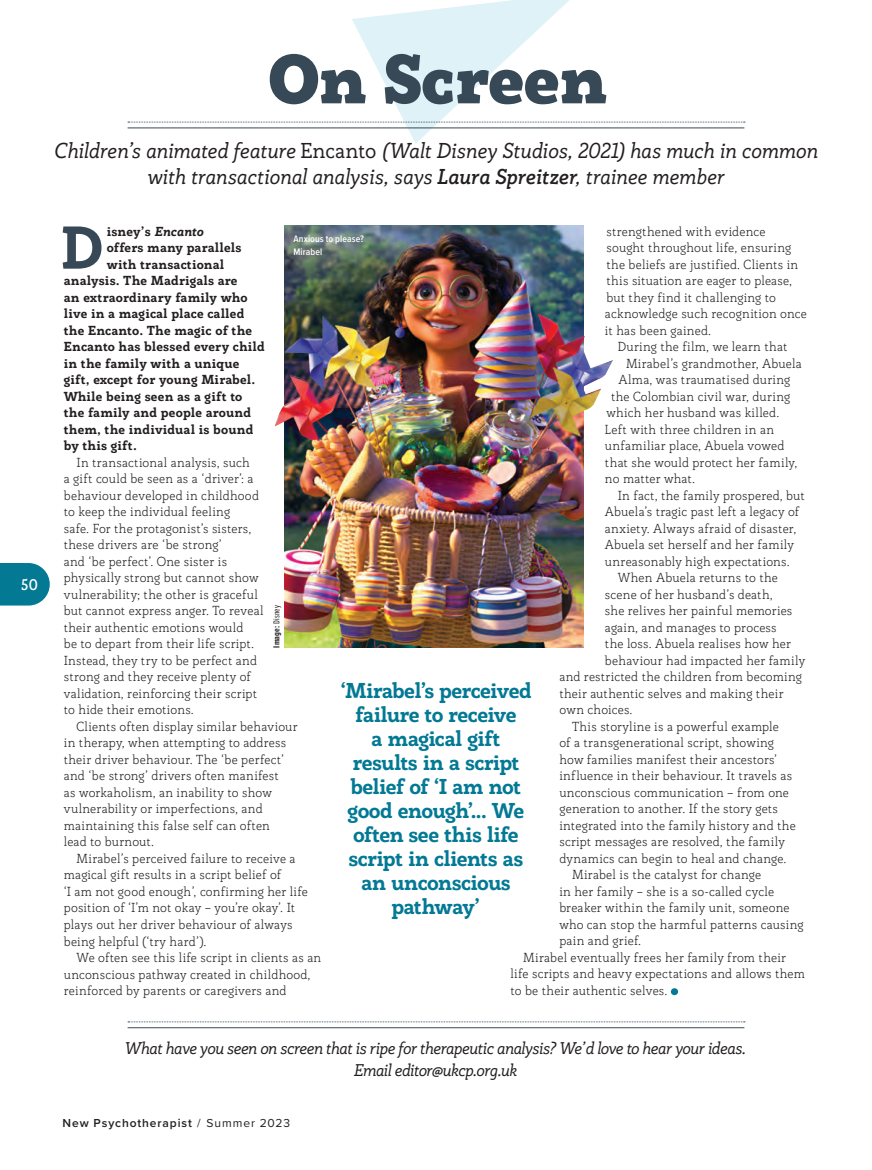
<style>
.page{position:relative;width:872px;height:1170px;background:#fff}
.page>*{position:absolute;margin:0;border:0;box-sizing:border-box;transform-origin:0 0}
.t1{font:900 67.5px "Rogliano";letter-spacing:-.03em;color:#374956}
.t2{font:800 58.8px "Rogliano";color:#374956}
.t3{font:800 21px/24px "Rogliano";letter-spacing:-.04em;color:#037994;text-align:center}
.t4{font:italic 21px/25.5px "Rogliano";letter-spacing:-.005em;color:#231f20;text-align:center}
.t5{font:italic 16.5px/22.5px "Rogliano";letter-spacing:-.03em;color:#231f20;text-align:center}
.t6{font:700 15px "Rogliano";color:#fff}
.t7{font:300 12.75px/16.5px "Rogliano";letter-spacing:.015em;color:#231f20}
.t8{font:800 12.75px "Rogliano";letter-spacing:.005em;color:#231f20}
.t9{font:600 12px "Proxima Nova";letter-spacing:.075em;color:#231f20}
.t10{font:600 9.75px/13.5px "Proxima Nova Cond";letter-spacing:.01em;color:#fff}
.t11{font:700 9px "Proxima Nova Ex Cn";letter-spacing:.025em;color:#231f20}
.s1{font-style:normal}
.s2{font-weight:700}
.s3{font-style:italic}
.s4{font-weight:400}
</style>
<div class="page">
<svg style="left:0;top:563px;width:50px;height:42px;background:#1a859d"></svg>
<img style="left:285px;top:225px;width:299px;height:422px">
<svg style="left:128px;top:0;width:617px;height:144px"></svg>
<hr style="left:128px;top:127px;width:616px;height:1px;background:#374956">
<svg style="left:128px;top:1021px;width:617px;height:1px"></svg>
<hr style="left:128px;top:1027px;width:616px;height:1px;background:#374956">
<img style="left:275px;top:314px;width:338px;height:127px">
<div style="left:671px;top:988px;width:7px;height:7px;background:#037994;border-radius:3px"></div>
<p class="t6" style="left:21px;top:574px;width:18px">50</p>
<h1 class="t1" style="left:268px;top:36px;width:341px">On Screen</h1>
<h3 class="t4" style="left:54px;top:138px;width:765px">Children’s animated feature <span class="s1">Encanto</span> (Walt Disney Studios, 2021) has much in common with transactional analysis, says <span class="s2">Laura Spreitzer</span>, trainee member</h3>
<p class="t7" style="left:606px;top:223px;width:161px">strengthened with evidence</p>
<p class="t7" style="left:606px;top:239px;width:186px">sought throughout life, ensuring</p>
<p class="t7" style="left:606px;top:256px;width:193px">the beliefs are justified. Clients in</p>
<p class="t7" style="left:606px;top:272px;width:187px">this situation are eager to please,</p>
<p class="t7" style="left:606px;top:289px;width:171px">but they find it challenging to</p>
<p class="t7" style="left:605px;top:305px;width:203px">acknowledge such recognition once</p>
<p class="t7" style="left:605px;top:322px;width:108px">it has been gained.</p>
<p class="t7" style="left:618px;top:338px;width:171px">During the film, we learn that</p>
<p class="t7" style="left:626px;top:355px;width:177px">Mirabel’s grandmother, Abuela</p>
<p class="t7" style="left:618px;top:371px;width:173px">Alma, was traumatised during</p>
<p class="t7" style="left:611px;top:388px;width:181px">the Colombian civil war, during</p>
<p class="t7" style="left:606px;top:404px;width:174px">which her husband was killed.</p>
<p class="t7" style="left:605px;top:421px;width:171px">Left with three children in an</p>
<p class="t7" style="left:605px;top:437px;width:181px">unfamiliar place, Abuela vowed</p>
<p class="t7" style="left:605px;top:454px;width:194px">that she would protect her family,</p>
<p class="t7" style="left:605px;top:470px;width:92px">no matter what.</p>
<p class="t7" style="left:618px;top:486px;width:189px">In fact, the family prospered, but</p>
<p class="t7" style="left:605px;top:503px;width:196px">Abuela’s tragic past left a legacy of</p>
<p class="t7" style="left:605px;top:519px;width:193px">anxiety. Always afraid of disaster,</p>
<p class="t7" style="left:605px;top:536px;width:190px">Abuela set herself and her family</p>
<p class="t7" style="left:605px;top:552px;width:186px">unreasonably high expectations.</p>
<p class="t7" style="left:618px;top:569px;width:162px">When Abuela returns to the</p>
<p class="t7" style="left:605px;top:585px;width:169px">scene of her husband’s death,</p>
<p class="t7" style="left:605px;top:602px;width:189px">she relives her painful memories</p>
<p class="t7" style="left:605px;top:618px;width:173px">again, and manages to process</p>
<p class="t7" style="left:605px;top:635px;width:187px">the loss. Abuela realises how her</p>
<p class="t7" style="left:605px;top:651px;width:202px">behaviour had impacted her family</p>
<p class="t7" style="left:559px;top:668px;width:244px">and restricted the children from becoming</p>
<p class="t7" style="left:559px;top:684px;width:226px">their authentic selves and making their</p>
<p class="t7" style="left:559px;top:701px;width:75px">own choices.</p>
<p class="t7" style="left:572px;top:717px;width:208px">This storyline is a powerful example</p>
<p class="t7" style="left:559px;top:734px;width:216px">of a transgenerational script, showing</p>
<p class="t7" style="left:559px;top:750px;width:219px">how families manifest their ancestors’</p>
<p class="t7" style="left:559px;top:767px;width:234px">influence in their behaviour. It travels as</p>
<p class="t7" style="left:559px;top:783px;width:231px">unconscious communication – from one</p>
<p class="t7" style="left:559px;top:800px;width:220px">generation to another. If the story gets</p>
<p class="t7" style="left:559px;top:816px;width:238px">integrated into the family history and the</p>
<p class="t7" style="left:559px;top:833px;width:227px">script messages are resolved, the family</p>
<p class="t7" style="left:559px;top:849px;width:229px">dynamics can begin to heal and change.</p>
<p class="t7" style="left:572px;top:866px;width:190px">Mirabel is the catalyst for change</p>
<p class="t7" style="left:559px;top:882px;width:216px">in her family – she is a so-called cycle</p>
<p class="t7" style="left:559px;top:899px;width:232px">breaker within the family unit, someone</p>
<p class="t7" style="left:559px;top:915px;width:246px">who can stop the harmful patterns causing</p>
<p class="t7" style="left:559px;top:932px;width:83px">pain and grief.</p>
<p class="t7" style="left:523px;top:948px;width:264px">Mirabel eventually frees her family from their</p>
<p class="t7" style="left:510px;top:965px;width:296px">life scripts and heavy expectations and allows them</p>
<p class="t7" style="left:510px;top:981px;width:158px">to be their authentic selves.</p>
<h2 class="t2" style="left:61px;top:210px;width:44px">D</h2>
<p class="t8" style="left:107px;top:223px;width:98px">isney’s <span class="s3">Encanto</span></p>
<p class="t10" style="left:293px;top:231px;width:72px">Anxious to please?<br>Mirabel</p>
<p class="t8" style="left:107px;top:239px;width:136px">offers many parallels</p>
<p class="t8" style="left:107px;top:256px;width:119px">with transactional</p>
<p class="t8" style="left:64px;top:272px;width:175px">analysis. The Madrigals are</p>
<p class="t8" style="left:64px;top:289px;width:185px">an extraordinary family who</p>
<p class="t8" style="left:64px;top:305px;width:182px">live in a magical place called</p>
<p class="t8" style="left:64px;top:322px;width:190px">the Encanto. The magic of the</p>
<p class="t8" style="left:64px;top:338px;width:202px">Encanto has blessed every child</p>
<p class="t8" style="left:64px;top:355px;width:177px">in the family with a unique</p>
<p class="t8" style="left:64px;top:371px;width:193px">gift, except for young Mirabel.</p>
<p class="t8" style="left:64px;top:388px;width:180px">While being seen as a gift to</p>
<p class="t8" style="left:64px;top:404px;width:189px">the family and people around</p>
<p class="t8" style="left:64px;top:421px;width:191px">them, the individual is bound</p>
<p class="t8" style="left:64px;top:437px;width:75px">by this gift.</p>
<p class="t7" style="left:64px;top:454px;width:201px;text-indent:13px">In transactional analysis, such<br>a gift could be seen as a ‘driver’: a behaviour developed in childhood to keep the individual feeling<br>safe. For the protagonist’s sisters, these drivers are ‘be strong’<br>and ‘be perfect’. One sister is physically strong but cannot show vulnerability; the other is graceful but cannot express anger. To reveal their authentic emotions would<br>be to depart from their life script.<br>Instead, they try to be perfect and strong and they receive plenty of validation, reinforcing their script to hide their emotions.</p>
<p class="t7" style="left:64px;top:718px;width:235px;text-indent:13px">Clients often display similar behaviour in therapy, when attempting to address their driver behaviour. The ‘be perfect’ and ‘be strong’ drivers often manifest<br>as workaholism, an inability to show vulnerability or imperfections, and maintaining this false self can often<br>lead to burnout.</p>
<p class="t7" style="left:64px;top:850px;width:246px;text-indent:13px">Mirabel’s perceived failure to receive a magical gift results in a script belief of<br>‘I am not good enough’, confirming her life position of ‘I’m not okay – you’re okay’. It plays out her driver behaviour of always being helpful (‘try hard’).</p>
<p class="t7" style="left:64px;top:949px;width:259px;text-indent:13px">We often see this life script in clients as an unconscious pathway created in childhood, reinforced by parents or caregivers and</p>
<p class="t11" style="left:270px;top:647px;width:44px;rotate:-90deg">Image: <span class="s4">Disney</span></p>
<h3 class="t3" style="left:340px;top:678px;width:193px">‘Mirabel’s perceived failure to receive<br>a magical gift results in a script belief of ‘I am not good enough’... We often see this life script in clients as an unconscious pathway’</h3>
<p class="t5" style="left:124px;top:1036px;width:623px">What have you seen on screen that is ripe for therapeutic analysis? We’d love to hear your ideas.<br>Email editor@ukcp.org.uk</p>
<p class="t9" style="left:63px;top:1114px;width:229px">New Psychotherapist <span class="s4">/ Summer 2023</span></p>
</div>
